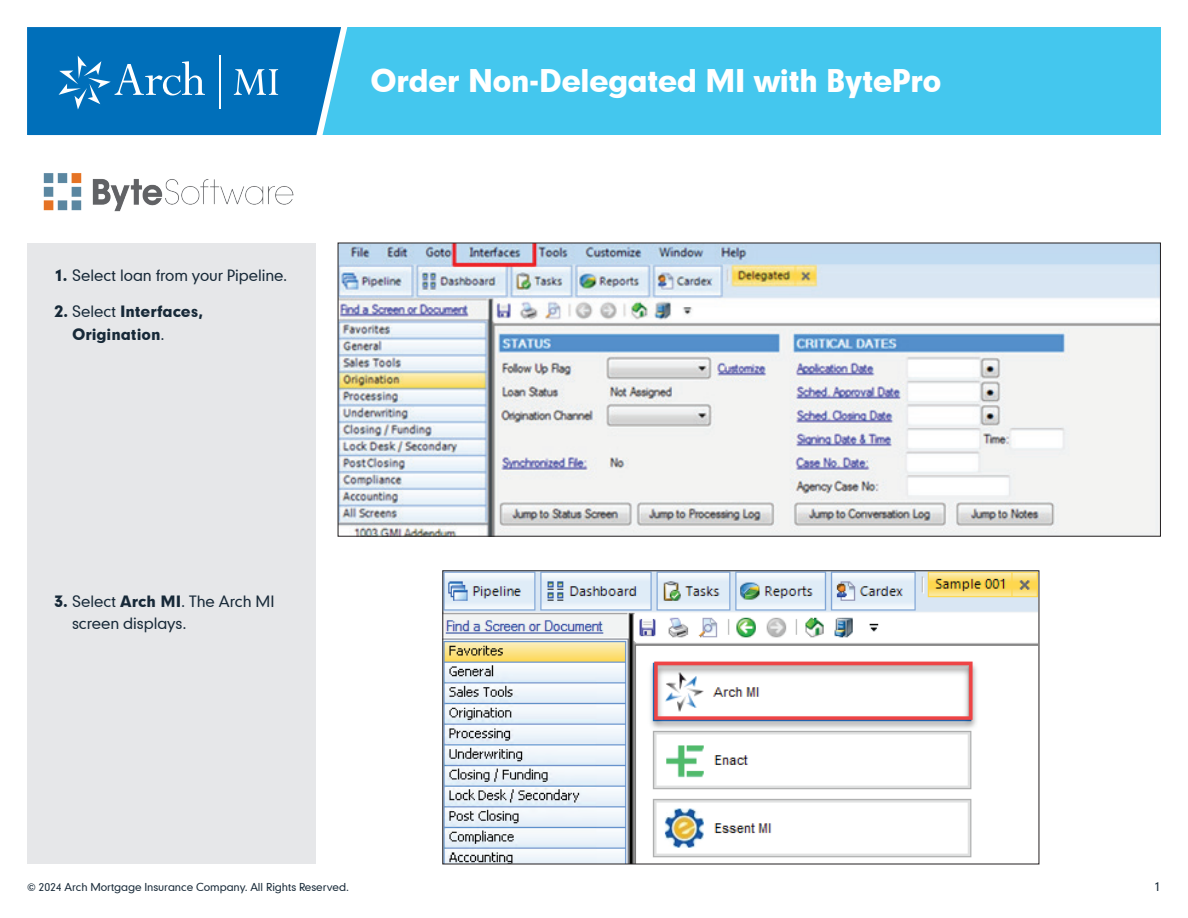
<style>
.page{position:relative;width:1188px;height:918px;background:#fff}
.page>*{position:absolute;margin:0;border:0;box-sizing:border-box;transform-origin:0 0}
.t1{font:30px "Geometric 706 BT Black B";letter-spacing:-.03em;color:#fff}
.t2{font:15px/22.5px "Geometric 706 BT Medium B";letter-spacing:-.005em;color:#172938}
.t3{font:15px/22.5px "Geometric 706 BT Black B";letter-spacing:-.005em;color:#172938}
.t4{font:12px "Geometric 706 BT Medium B";color:#172938}
.t5{font:10.5px "Geometric 706 BT Medium B";letter-spacing:-.005em;color:#172938}
.s1{font-family:"Geometric 706 BT Black B"}
.s2{font-family:"Geometric 706 BT Medium B"}
</style>
<div class="page">
<div style="left:288px;top:27px;width:873px;height:108px;background:#44c7ee"></div>
<svg style="left:27px;top:27px;width:321px;height:109px;background:#147cc0"></svg>
<div style="left:27px;top:243px;width:289px;height:621px;background:#e6e7e9"></div>
<img style="left:340px;top:245px;width:819px;height:289px">
<img style="left:445px;top:573px;width:592px;height:289px">
<img style="left:43px;top:173px;width:250px;height:38px">
<p class="t2" style="left:54px;top:264px;width:235px"><span class="s1">1.</span> Select loan from your Pipeline.</p>
<p class="t3" style="left:72px;top:300px;width:132px;text-indent:-18px">2. <span class="s2">Select</span> Interfaces,<br>Origination<span class="s2">.</span></p>
<h1 class="t1" style="left:370px;top:61px;width:573px">Order Non-Delegated MI with BytePro</h1>
<p class="t2" style="left:72px;top:590px;width:204px;text-indent:-18px"><span class="s1">3.</span> Select <span class="s1">Arch MI</span>. The Arch MI screen displays.</p>
<p class="t5" style="left:27px;top:880px;width:323px">© 2024 Arch Mortgage Insurance Company. All Rights Reserved.</p>
<p class="t4" style="left:1154px;top:878px;width:8px">1</p>
</div>
